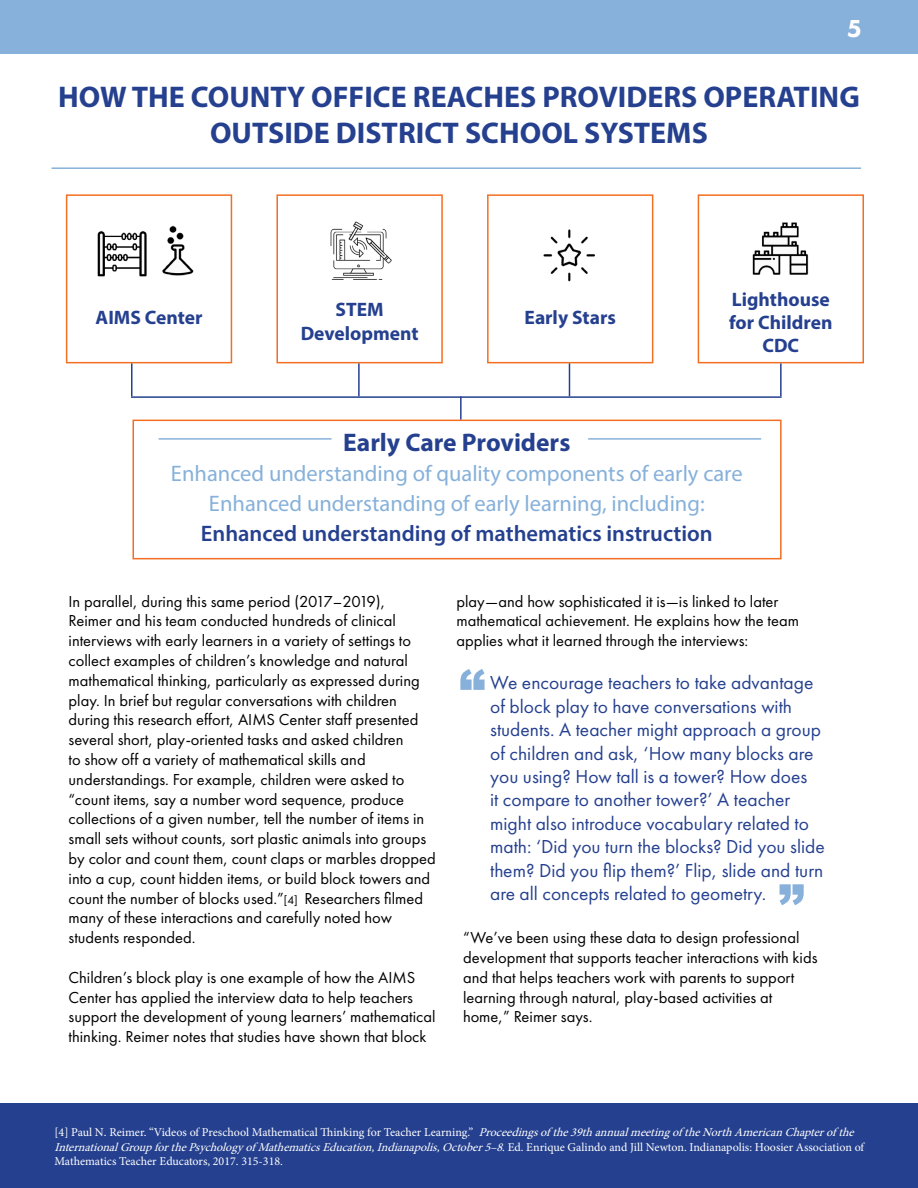
<style>
.page{position:relative;width:918px;height:1188px;background:#fff}
.page>*{position:absolute;margin:0;border:0;box-sizing:border-box;transform-origin:0 0}
.t1{font:900 52.5px "Arial";color:#87b1da}
.t2{font:700 30px/36px "Myriad Pro";color:#25408f;text-align:center}
.t3{font:700 25.5px "Myriad Pro";color:#25408f}
.t4{font:800 25.5px "Futura PT";color:#fff}
.t5{font:22.5px/30px "Myriad Pro";color:#87b1da;text-align:center}
.t6{font:600 22.5px "Myriad Pro";color:#25408f}
.t7{font:19.5px/23.4px "Futura PT";color:#25408f}
.t8{font:700 19.5px/23.4px "Myriad Pro";color:#25408f;text-align:center}
.t9{font:16.5px/19.8px "Futura PT";color:#000}
.t10{font:12px/14.4px "Minion Pro";color:#fff}
.s1{font-size:12px}
.s2{font-style:italic}
</style>
<div class="page">
<div style="left:0;top:0;width:918px;height:54px;background:#87b1da"></div>
<div style="left:66px;top:194px;width:166px;height:169px;border:2px solid #f36e21"></div>
<div style="left:276px;top:194px;width:167px;height:169px;border:2px solid #f36e21"></div>
<div style="left:698px;top:194px;width:166px;height:169px;border:2px solid #f36e21"></div>
<div style="left:487px;top:194px;width:166px;height:169px;border:2px solid #f36e21"></div>
<div style="left:133px;top:420px;width:649px;height:139px;border:2px solid #f36e21"></div>
<hr style="left:131px;top:363px;width:2px;height:33px;background:#25408f">
<hr style="left:358px;top:363px;width:2px;height:33px;background:#25408f">
<hr style="left:569px;top:363px;width:1px;height:33px;background:#25408f">
<hr style="left:780px;top:363px;width:2px;height:33px;background:#25408f">
<hr style="left:460px;top:396px;width:2px;height:24px;background:#25408f">
<hr style="left:131px;top:396px;width:651px;height:2px;background:#25408f">
<hr style="left:159px;top:438px;width:173px;height:2px;background:#87b1da">
<hr style="left:588px;top:438px;width:173px;height:2px;background:#87b1da">
<div style="left:0;top:1104px;width:918px;height:84px;background:#25408f"></div>
<hr style="left:52px;top:167px;width:809px;height:2px;background:#87b1da">
<img style="left:97px;top:230px;width:50px;height:47px">
<img style="left:162px;top:225px;width:32px;height:51px">
<img style="left:330px;top:221px;width:62px;height:59px">
<img style="left:543px;top:229px;width:52px;height:53px">
<img style="left:752px;top:222px;width:57px;height:53px">
<h3 class="t4" style="left:847px;top:12px;width:17px">5</h3>
<h2 class="t2" style="left:58px;top:78px;width:803px">HOW THE COUNTY OFFICE REACHES PROVIDERS OPERATING<br>OUTSIDE DISTRICT SCHOOL SYSTEMS</h2>
<p class="t8" style="left:96px;top:305px;width:108px">AIMS Center</p>
<p class="t8" style="left:301px;top:298px;width:119px">STEM<br>Development</p>
<p class="t8" style="left:525px;top:305px;width:93px">Early Stars</p>
<p class="t8" style="left:729px;top:287px;width:105px">Lighthouse for Children<br>CDC</p>
<h3 class="t3" style="left:343px;top:425px;width:229px">Early Care Providers</h3>
<h3 class="t5" style="left:171px;top:458px;width:573px">Enhanced understanding of quality components of early care<br>Enhanced understanding of early learning, including:</h3>
<h3 class="t6" style="left:201px;top:519px;width:513px">Enhanced understanding of mathematics instruction</h3>
<p class="t9" style="left:69px;top:591px;width:369px">In parallel, during this same period (2017–2019),<br>Reimer and his team conducted hundreds of clinical interviews with early learners in a variety of settings to collect examples of children’s knowledge and natural mathematical thinking, particularly as expressed during play. In brief but regular conversations with children during this research effort, AIMS Center staff presented several short, play-oriented tasks and asked children<br>to show off a variety of mathematical skills and understandings. For example, children were asked to “count items, say a number word sequence, produce collections of a given number, tell the number of items in small sets without counts, sort plastic animals into groups by color and count them, count claps or marbles dropped into a cup, count hidden items, or build block towers and count the number of blocks used.”<span class="s1">[4]</span> Researchers filmed many of these interactions and carefully noted how students responded.</p>
<p class="t9" style="left:69px;top:967px;width:368px">Children’s block play is one example of how the AIMS Center has applied the interview data to help teachers support the development of young learners’ mathematical thinking. Reimer notes that studies have shown that block</p>
<p class="t9" style="left:456px;top:591px;width:344px">play—and how sophisticated it is—is linked to later mathematical achievement. He explains how the team applies what it learned through the interviews:</p>
<p class="t7" style="left:490px;top:671px;width:336px">We encourage teachers to take advantage of block play to have conversations with students. A teacher might approach a group of children and ask, ‘How many blocks are you using? How tall is a tower? How does<br>it compare to another tower?’ A teacher might also introduce vocabulary related to math: ‘Did you turn the blocks? Did you slide them? Did you flip them?’ Flip, slide and turn are all concepts related to geometry.</p>
<p class="t9" style="left:463px;top:928px;width:356px">“We’ve been using these data to design professional development that supports teacher interactions with kids and that helps teachers work with parents to support learning through natural, play-based activities at home,” Reimer says.</p>
<h1 class="t1" style="left:459px;top:650px;width:28px">“</h1>
<h1 class="t1" style="left:778px;top:866px;width:28px">”</h1>
<p class="t10" style="left:54px;top:1125px;width:811px">[4] Paul N. Reimer. “Videos of Preschool Mathematical Thinking for Teacher Learning.” <span class="s2">Proceedingsof the39thannualmeetingof theNorthAmericanChapterof the<br>InternationalGroupforthePsychologyof MathematicsEducation,Indianapolis,October5–8</span>. E d . E n r i q u e G a l i n d o a n d J i l l N e w t o n . I n d i a n a p o l i s : H o o s i e r A s s o c i a t i o n o f<br>Mathematics Teacher Educators, 2017. 315-318.</p>
</div>
